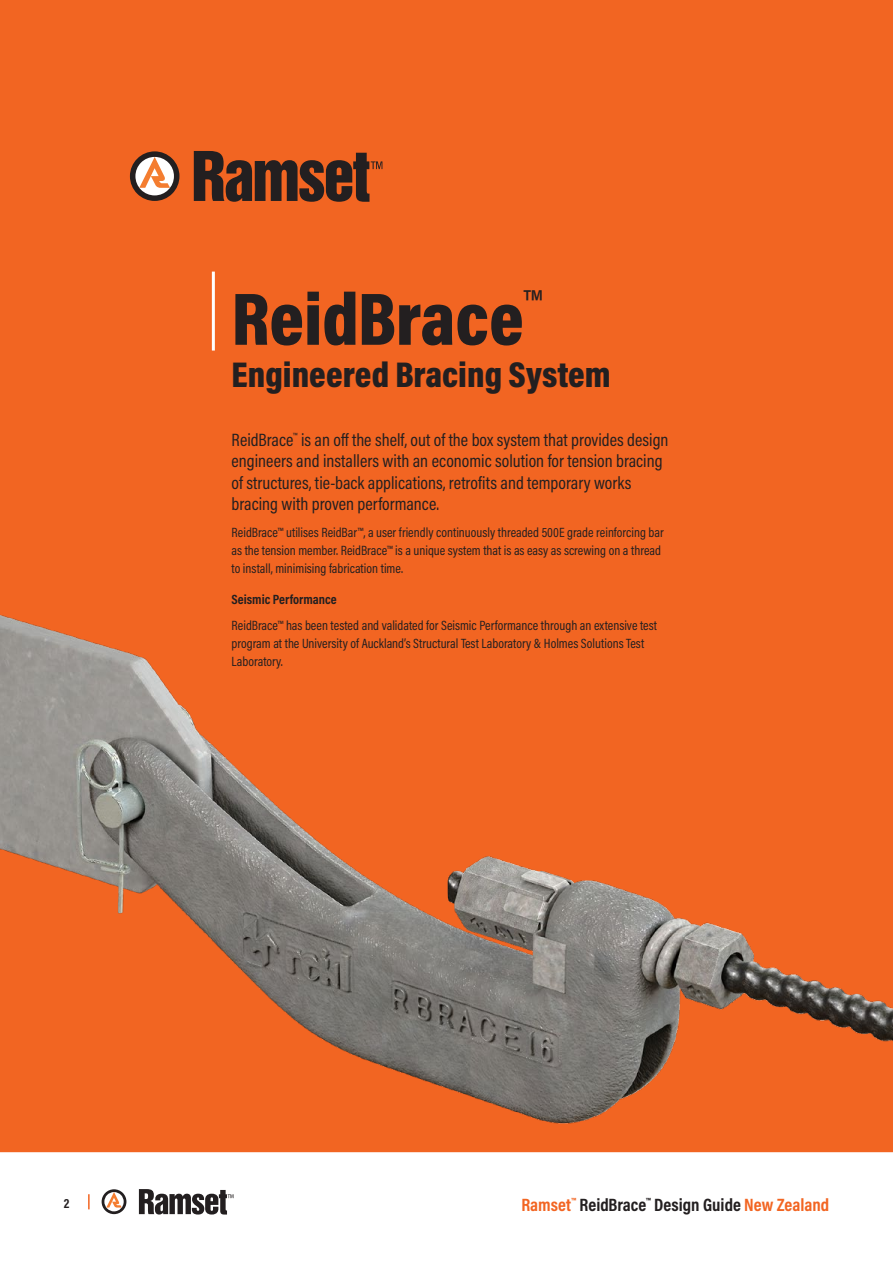
<style>
.page{position:relative;width:893px;height:1263px;background:#fff}
.page>*{position:absolute;margin:0;border:0;box-sizing:border-box;transform-origin:0 0}
.t1{font:900 75.15px "Acumin Pro Cond";color:#231f20}
.t2{font:900 36.15px "Acumin Pro Cond";color:#231f20}
.t3{font:18px/21.6px "Acumin Pro Cond";color:#231f20}
.t4{font:700 18px "Acumin Pro Cond";color:#231f20}
.t5{font:13.5px/18px "Acumin Pro Cond";color:#231f20}
.t6{font:700 13.5px "Acumin Pro Cond";color:#231f20}
.s1{color:#f26522}
</style>
<div class="page">
<svg style="left:102px;top:1189px;width:24px;height:25px"></svg>
<svg style="left:139px;top:1189px;width:94px;height:25px"></svg>
<svg style="left:88px;top:1194px;width:2px;height:15px"></svg>
<div style="left:0;top:0;width:893px;height:1152px;background:#f26522"></div>
<svg style="left:194px;top:151px;width:188px;height:51px;background:#773b20"></svg>
<svg style="left:130px;top:151px;width:49px;height:50px"></svg>
<hr style="left:212px;top:272px;width:3px;height:79px;background:#fff">
<img style="left:0;top:602px;width:893px;height:547px">
<h1 class="t1" style="left:232px;top:270px;width:312px">ReidBrace<sup>™</sup></h1>
<h2 class="t2" style="left:232px;top:351px;width:381px">Engineered Bracing System</h2>
<p class="t3" style="left:232px;top:428px;width:438px">ReidBrace<sup>™</sup> is an off the shelf, out of the box system that provides design engineers and installers with an economic solution for tension bracing of structures, tie-back applications, retrofits and temporary works bracing with proven performance.</p>
<p class="t5" style="left:232px;top:523px;width:434px">ReidBrace™ utilises ReidBar™, a user friendly continuously threaded 500E grade reinforcing bar as the tension member. ReidBrace™ is a unique system that is as easy as screwing on a thread to install, minimising fabrication time.</p>
<p class="t6" style="left:232px;top:590px;width:107px">Seismic Performance</p>
<p class="t5" style="left:232px;top:616px;width:427px">ReidBrace™ has been tested and validated for Seismic Performance through an extensive test program at the University of Auckland’s Structural Test Laboratory &amp; Holmes Solutions Test<br>Laboratory.</p>
<p class="t6" style="left:64px;top:1194px;width:7px">2</p>
<h3 class="t4" style="left:521px;top:1193px;width:309px"><span class="s1">Ramset</span><sup>™</sup> ReidBrace<sup>™</sup> Design Guide <span class="s1">New Zealand</span></h3>
</div>
